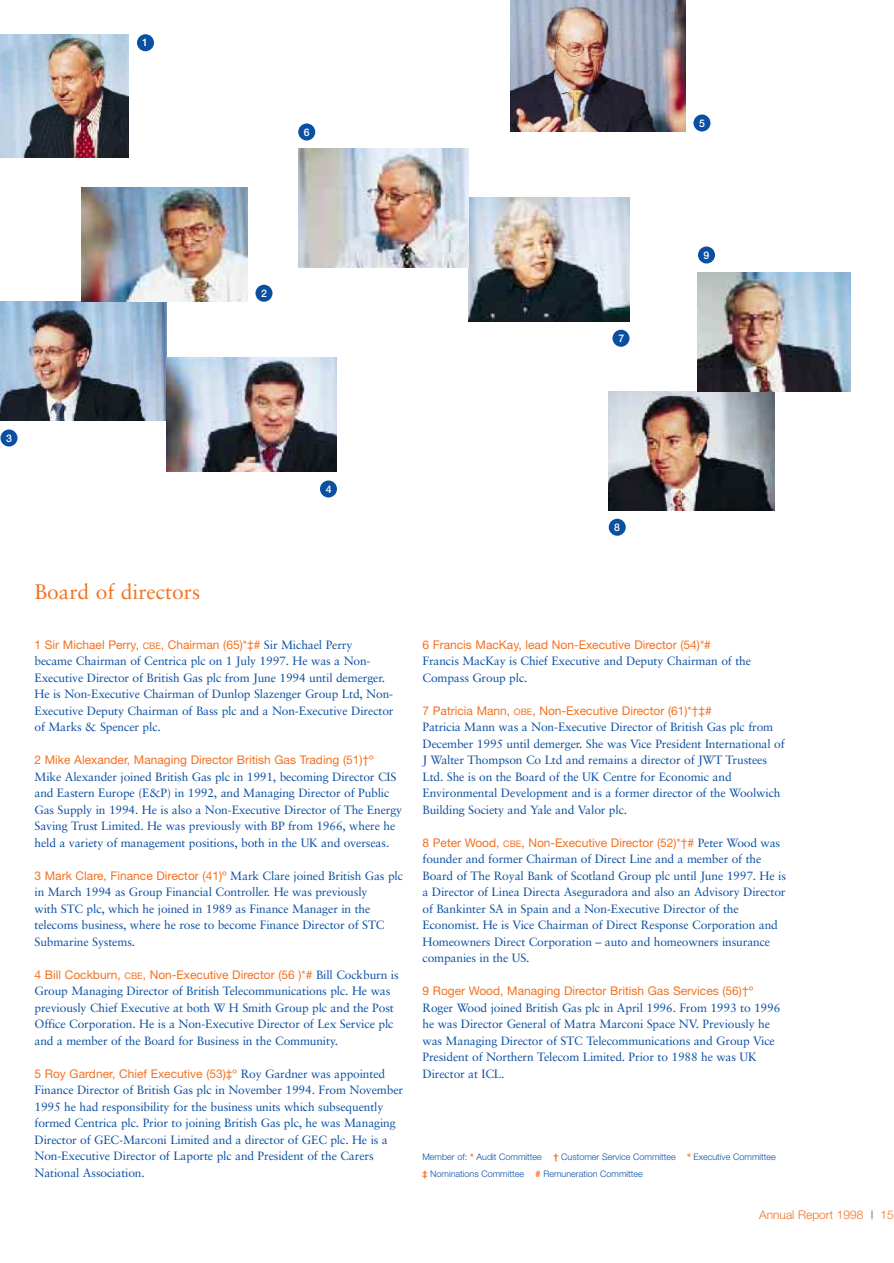
<style>
.page{position:relative;width:894px;height:1263px;background:#fff}
.page>*{position:absolute;margin:0;border:0;box-sizing:border-box;transform-origin:0 0}
.t1{font:21px "Sabon";color:#f37121}
.t2{font:12px/16.5px "Sabon";letter-spacing:-.01em;color:#0a4fa2}
.t3{font:12px "Helvetica Neue";color:#f37121}
.t4{font:300 12px "Helvetica Neue";color:#f37121}
.t5{font:500 10.5px "Helvetica Neue";color:#fff}
.t6{font:300 9px "Helvetica Neue";color:#0a4fa2}
.s1{font-size:9px}
.s2{font-family:"Sabon";color:#0a4fa2}
.s3{font-weight:700;color:#f37121}
.s4{color:#0a4fa2}
</style>
<div class="page">
<img style="left:0;top:302px;width:166px;height:119px">
<img style="left:468px;top:197px;width:162px;height:124px">
<img style="left:81px;top:187px;width:166px;height:115px">
<img style="left:166px;top:357px;width:170px;height:115px">
<img style="left:609px;top:391px;width:165px;height:119px">
<img style="left:698px;top:272px;width:153px;height:119px">
<img style="left:511px;top:0;width:174px;height:132px">
<img style="left:0;top:34px;width:128px;height:123px">
<div style="left:255px;top:285px;width:18px;height:17px;background:#0a4fa2;border-radius:50%"></div>
<div style="left:298px;top:123px;width:17px;height:18px;background:#0a4fa2;border-radius:50%"></div>
<div style="left:612px;top:330px;width:18px;height:17px;background:#0a4fa2;border-radius:50%"></div>
<div style="left:693px;top:114px;width:18px;height:18px;background:#0a4fa2;border-radius:50%"></div>
<div style="left:698px;top:246px;width:17px;height:18px;background:#0a4fa2;border-radius:50%"></div>
<div style="left:609px;top:519px;width:17px;height:17px;background:#0a4fa2;border-radius:50%"></div>
<div style="left:320px;top:480px;width:17px;height:18px;background:#0a4fa2;border-radius:50%"></div>
<div style="left:0;top:429px;width:18px;height:18px;background:#0a4fa2;border-radius:50%"></div>
<img style="left:298px;top:149px;width:170px;height:119px">
<div style="left:137px;top:34px;width:17px;height:17px;background:#0a4fa2;border-radius:50%"></div>
<p class="t5" style="left:142px;top:39px;width:7px">1</p>
<p class="t5" style="left:304px;top:128px;width:7px">6</p>
<p class="t5" style="left:699px;top:119px;width:7px">5</p>
<p class="t5" style="left:261px;top:290px;width:7px">2</p>
<p class="t5" style="left:618px;top:334px;width:7px">7</p>
<p class="t5" style="left:703px;top:251px;width:7px">9</p>
<p class="t5" style="left:6px;top:434px;width:7px">3</p>
<p class="t5" style="left:326px;top:485px;width:7px">4</p>
<p class="t5" style="left:614px;top:523px;width:7px">8</p>
<h1 class="t1" style="left:34px;top:583px;width:167px">Board of directors</h1>
<p class="t3" style="left:34px;top:640px;width:320px">1 Sir Michael Perry, <span class="s1">CBE</span>, Chairman (65)*‡# <span class="s2">Sir Michael Perry</span></p>
<p class="t2" style="left:34px;top:654px;width:361px">became Chairman of Centrica plc on 1 July 1997. He was a Non-Executive Director of British Gas plc from June 1994 until demerger.<br>He is Non-Executive Chairman of Dunlop Slazenger Group Ltd, Non-Executive Deputy Chairman of Bass plc and a Non-Executive Director of Marks &amp; Spencer plc.</p>
<p class="t3" style="left:34px;top:756px;width:341px">2 Mike Alexander, Managing Director British Gas Trading (51)†º</p>
<p class="t2" style="left:34px;top:769px;width:369px">Mike Alexander joined British Gas plc in 1991, becoming Director CIS and Eastern Europe (E&amp;P) in 1992, and Managing Director of Public Gas Supply in 1994. He is also a Non-Executive Director of The Energy Saving Trust Limited. He was previously with BP from 1966, where he held a variety of management positions, both in the UK and overseas.</p>
<p class="t3" style="left:34px;top:871px;width:370px">3 Mark Clare, Finance Director (41)º <span class="s2">Mark Clare joined British Gas plc</span></p>
<p class="t2" style="left:34px;top:885px;width:352px">in March 1994 as Group Financial Controller. He was previously with STC plc, which he joined in 1989 as Finance Manager in the telecoms business, where he rose to become Finance Director of STC Submarine Systems.</p>
<p class="t3" style="left:34px;top:970px;width:366px">4 Bill Cockburn, <span class="s1">CBE</span>, Non-Executive Director (56 )*# <span class="s2">Bill Cockburn is</span></p>
<p class="t2" style="left:34px;top:984px;width:361px">Group Managing Director of British Telecommunications plc. He was previously Chief Executive at both W H Smith Group plc and the Post Office Corporation. He is a Non-Executive Director of Lex Service plc and a member of the Board for Business in the Community.</p>
<p class="t3" style="left:34px;top:1069px;width:352px">5 Roy Gardner, Chief Executive (53)‡º <span class="s2">Roy Gardner was appointed</span></p>
<p class="t2" style="left:34px;top:1083px;width:370px">Finance Director of British Gas plc in November 1994. From November 1995 he had responsibility for the business units which subsequently formed Centrica plc. Prior to joining British Gas plc, he was Managing Director of GEC-Marconi Limited and a director of GEC plc. He is a Non-Executive Director of Laporte plc and President of the Carers National Association.</p>
<p class="t3" style="left:422px;top:640px;width:290px">6 Francis MacKay, lead Non-Executive Director (54)*#</p>
<p class="t2" style="left:422px;top:654px;width:330px">Francis MacKay is Chief Executive and Deputy Chairman of the<br>Compass Group plc.</p>
<p class="t3" style="left:422px;top:706px;width:291px">7 Patricia Mann, <span class="s1">OBE</span>, Non-Executive Director (61)*†‡#</p>
<p class="t2" style="left:422px;top:720px;width:364px">Patricia Mann was a Non-Executive Director of British Gas plc from December 1995 until demerger. She was Vice President International of J Walter Thompson Co Ltd and remains a director of JWT Trustees Ltd. She is on the Board of the UK Centre for Economic and Environmental Development and is a former director of the Woolwich Building Society and Yale and Valor plc.</p>
<p class="t3" style="left:422px;top:838px;width:359px">8 Peter Wood, <span class="s1">CBE</span>, Non-Executive Director (52)*†# <span class="s2">Peter Wood was</span></p>
<p class="t2" style="left:422px;top:852px;width:365px">founder and former Chairman of Direct Line and a member of the Board of The Royal Bank of Scotland Group plc until June 1997. He is a Director of Linea Directa Aseguradora and also an Advisory Director of Bankinter SA in Spain and a Non-Executive Director of the Economist. He is Vice Chairman of Direct Response Corporation and Homeowners Direct Corporation – auto and homeowners insurance companies in the US.</p>
<p class="t3" style="left:422px;top:987px;width:332px">9 Roger Wood, Managing Director British Gas Services (56)†º</p>
<p class="t2" style="left:422px;top:1000px;width:359px">Roger Wood joined British Gas plc in April 1996. From 1993 to 1996 he was Director General of Matra Marconi Space NV. Previously he was Managing Director of STC Telecommunications and Group Vice President of Northern Telecom Limited. Prior to 1988 he was UK Director at ICL.</p>
<p class="t6" style="left:422px;top:1154px;width:121px">Member of: <span class="s3">*</span> Audit Committee</p>
<p class="t6" style="left:553px;top:1154px;width:124px"><span class="s3">†</span> Customer Service Committee</p>
<p class="t6" style="left:687px;top:1154px;width:90px"><span class="s3">º</span> Executive Committee</p>
<p class="t6" style="left:422px;top:1170px;width:103px"><span class="s3">‡</span> Nominations Committee</p>
<p class="t6" style="left:536px;top:1170px;width:109px"><span class="s3">#</span> Remuneration Committee</p>
<p class="t4" style="left:759px;top:1210px;width:136px">Annual Report 1998 <span class="s4">|</span> 15</p>
</div>
